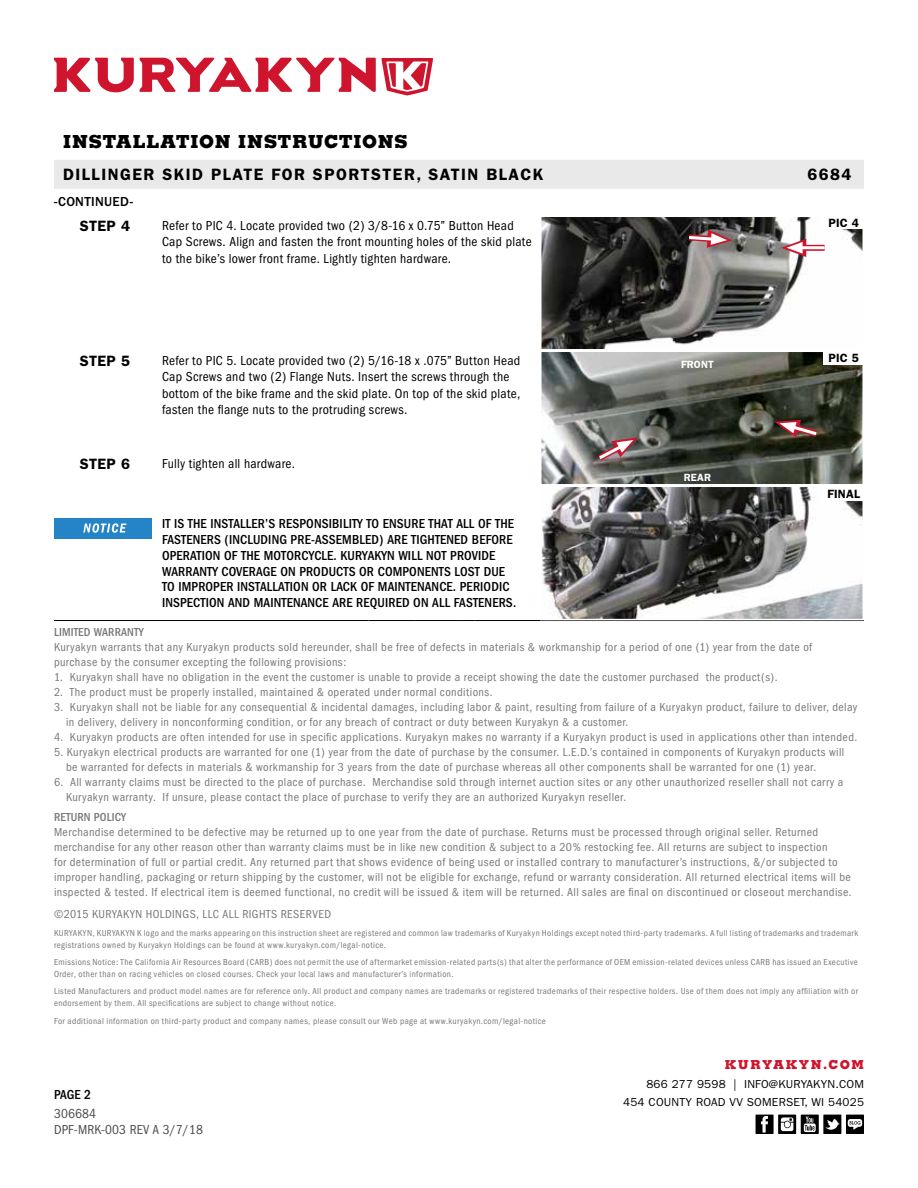
<style>
.page{position:relative;width:918px;height:1188px;background:#fff}
.page>*{position:absolute;margin:0;border:0;box-sizing:border-box;transform-origin:0 0}
.t1{font:800 18px "Memphis";letter-spacing:.04em;color:#000}
.t2{font:600 16.5px "Franklin Gothic";letter-spacing:.09em;color:#000}
.t3{font:600 15px "Franklin Gothic";letter-spacing:.02em;color:#000}
.t4{font:condensed 13.5px/16.5px "Franklin Gothic";letter-spacing:.02em;color:#000}
.t5{font:500 condensed 13.5px/15.8px "Franklin Gothic";letter-spacing:.01em;color:#000}
.t6{font:condensed 13.5px/15.8px "Franklin Gothic";letter-spacing:.01em;color:#4d4d4f}
.t7{font:500 13.5px "Franklin Gothic";letter-spacing:.025em;color:#000}
.t8{font:800 12.3px "Memphis";letter-spacing:.12em;color:#ce152d}
.t9{font:condensed 12px/15px "Franklin Gothic";letter-spacing:.035em;color:#77787b}
.t10{font:500 condensed 12px "Franklin Gothic";letter-spacing:.01em;color:#77787b}
.t11{font:600 12px "Franklin Gothic";letter-spacing:.02em;color:#000}
.t12{font:11.7px/18px "Franklin Gothic";letter-spacing:.02em;color:#000;text-align:right}
.t13{font:600 10.5px "Franklin Gothic";letter-spacing:.02em;color:#fff}
.t14{font:condensed 9px/12px "Franklin Gothic";letter-spacing:.045em;color:#77787b}
</style>
<div class="page">
<svg style="left:54px;top:58px;width:379px;height:38px"></svg>
<div style="left:54px;top:160px;width:810px;height:29px;background:#e9e9ea"></div>
<div style="left:846px;top:1115px;width:18px;height:19px;background:#000"></div>
<svg style="left:848px;top:1119px;width:14px;height:11px"></svg>
<svg style="left:778px;top:1115px;width:18px;height:19px"></svg>
<svg style="left:781px;top:1117px;width:12px;height:14px"></svg>
<div style="left:756px;top:1115px;width:18px;height:19px;background:#000"></div>
<svg style="left:761px;top:1116px;width:7px;height:17px"></svg>
<svg style="left:801px;top:1115px;width:18px;height:19px"></svg>
<svg style="left:804px;top:1117px;width:12px;height:15px"></svg>
<div style="left:823px;top:1115px;width:18px;height:19px;background:#000"></div>
<svg style="left:825px;top:1119px;width:15px;height:11px"></svg>
<hr style="left:54px;top:620px;width:54px;height:1px;background:#000">
<hr style="left:108px;top:620px;width:54px;height:1px;background:#000">
<hr style="left:162px;top:620px;width:206px;height:1px;background:#000">
<hr style="left:368px;top:620px;width:46px;height:1px;background:#000">
<hr style="left:414px;top:620px;width:46px;height:1px;background:#000">
<svg style="left:460px;top:620px;width:14px;height:1px"></svg>
<hr style="left:474px;top:620px;width:66px;height:1px;background:#000">
<hr style="left:540px;top:620px;width:324px;height:1px;background:#000">
<img style="left:543px;top:219px;width:318px;height:398px">
<div style="left:540px;top:216px;width:324px;height:135px;border:2px solid #fff"></div>
<div style="left:540px;top:351px;width:324px;height:135px;border:2px solid #fff"></div>
<div style="left:540px;top:486px;width:324px;height:134px;border:2px solid #fff"></div>
<div style="left:54px;top:518px;width:97px;height:20px;background:#2484c6"></div>
<svg style="left:83px;top:523px;width:43px;height:10px"></svg>
<div style="left:796px;top:245px;width:29px;height:6px;background:#da4e60"></div>
<hr style="left:797px;top:246px;width:28px;height:3px;background:#fff">
<svg style="left:781px;top:239px;width:25px;height:18px"></svg>
<svg style="left:683px;top:230px;width:50px;height:18px"></svg>
<svg style="left:592px;top:436px;width:46px;height:30px"></svg>
<svg style="left:774px;top:418px;width:50px;height:23px"></svg>
<div style="left:824px;top:216px;width:40px;height:13px;background:#fff"></div>
<div style="left:824px;top:351px;width:40px;height:14px;background:#fff"></div>
<div style="left:824px;top:487px;width:40px;height:13px;background:#fff"></div>
<h1 class="t1" style="left:63px;top:130px;width:346px">INSTALLATION INSTRUCTIONS</h1>
<h2 class="t2" style="left:63px;top:165px;width:482px">DILLINGER SKID PLATE FOR SPORTSTER, SATIN BLACK</h2>
<h2 class="t2" style="left:807px;top:165px;width:46px">6684</h2>
<p class="t7" style="left:54px;top:194px;width:81px">-CONTINUED-</p>
<p class="t3" style="left:80px;top:217px;width:52px">STEP 4</p>
<p class="t4" style="left:162px;top:217px;width:371px">Refer to PIC 4. Locate provided two (2) 3/8-16 x 0.75” Button Head<br>Cap Screws. Align and fasten the front mounting holes of the skid plate to the bike’s lower front frame. Lightly tighten hardware.</p>
<p class="t3" style="left:80px;top:352px;width:52px">STEP 5</p>
<p class="t4" style="left:162px;top:352px;width:360px">Refer to PIC 5. Locate provided two (2) 5/16-18 x .075” Button Head Cap Screws and two (2) Flange Nuts. Insert the screws through the bottom of the bike frame and the skid plate. On top of the skid plate, fasten the flange nuts to the protruding screws.</p>
<p class="t3" style="left:80px;top:455px;width:52px">STEP 6</p>
<p class="t4" style="left:162px;top:456px;width:134px">Fully tighten all hardware.</p>
<p class="t5" style="left:162px;top:516px;width:356px">IT IS THE INSTALLER’S RESPONSIBILITY TO ENSURE THAT ALL OF THE FASTENERS (INCLUDING PRE-ASSEMBLED) ARE TIGHTENED BEFORE OPERATION OF THE MOTORCYCLE. KURYAKYN WILL NOT PROVIDE WARRANTY COVERAGE ON PRODUCTS OR COMPONENTS LOST DUE TO IMPROPER INSTALLATION OR LACK OF MAINTENANCE. PERIODIC INSPECTION AND MAINTENANCE ARE REQUIRED ON ALL FASTENERS.</p>
<p class="t13" style="left:681px;top:358px;width:34px">FRONT</p>
<p class="t13" style="left:684px;top:471px;width:29px">REAR</p>
<p class="t11" style="left:828px;top:216px;width:32px">PIC 4</p>
<p class="t11" style="left:828px;top:351px;width:32px">PIC 5</p>
<p class="t11" style="left:827px;top:487px;width:34px">FINAL</p>
<p class="t10" style="left:54px;top:625px;width:91px">LIMITED WARRANTY</p>
<p class="t9" style="left:54px;top:639px;width:760px">Kuryakyn warrants that any Kuryakyn products sold hereunder, shall be free of defects in materials &amp; workmanship for a period of one (1) year from the date of purchase by the consumer excepting the following provisions:</p>
<p class="t9" style="left:54px;top:669px;width:725px">1. Kuryakyn shall have no obligation in the event the customer is unable to provide a receipt showing the date the customer purchased the product(s).</p>
<p class="t9" style="left:54px;top:684px;width:440px">2. The product must be properly installed, maintained &amp; operated under normal conditions.</p>
<p class="t9" style="left:66px;top:699px;width:793px;text-indent:-12px">3. Kuryakyn shall not be liable for any consequential &amp; incidental damages, including labor &amp; paint, resulting from failure of a Kuryakyn product, failure to deliver, delay in delivery, delivery in nonconforming condition, or for any breach of contract or duty between Kuryakyn &amp; a customer.</p>
<p class="t9" style="left:54px;top:729px;width:805px">4. Kuryakyn products are often intended for use in specific applications. Kuryakyn makes no warranty if a Kuryakyn product is used in applications other than intended.</p>
<p class="t9" style="left:66px;top:744px;width:780px;text-indent:-12px">5. Kuryakyn electrical products are warranted for one (1) year from the date of purchase by the consumer. L.E.D.’s contained in components of Kuryakyn products will be warranted for defects in materials &amp; workmanship for 3 years from the date of purchase whereas all other components shall be warranted for one (1) year.</p>
<p class="t9" style="left:66px;top:774px;width:779px;text-indent:-12px">6. All warranty claims must be directed to the place of purchase. Merchandise sold through internet auction sites or any other unauthorized reseller shall not carry a<br>Kuryakyn warranty. If unsure, please contact the place of purchase to verify they are an authorized Kuryakyn reseller.</p>
<p class="t10" style="left:54px;top:811px;width:74px">RETURN POLICY</p>
<p class="t9" style="left:54px;top:825px;width:799px">Merchandise determined to be defective may be returned up to one year from the date of purchase. Returns must be processed through original seller. Returned merchandise for any other reason other than warranty claims must be in like new condition &amp; subject to a 20% restocking fee. All returns are subject to inspection<br>for determination of full or partial credit. Any returned part that shows evidence of being used or installed contrary to manufacturer’s instructions, &amp;/or subjected to improper handling, packaging or return shipping by the customer, will not be eligible for exchange, refund or warranty consideration. All returned electrical items will be inspected &amp; tested. If electrical item is deemed functional, no credit will be issued &amp; item will be returned. All sales are final on discontinued or closeout merchandise.</p>
<p class="t9" style="left:54px;top:907px;width:279px">©2015 KURYAKYN HOLDINGS, LLC ALL RIGHTS RESERVED</p>
<p class="t14" style="left:54px;top:927px;width:806px">KURYAKYN, KURYAKYN K logo and the marks appearing on this instruction sheet are registered and common law trademarks of Kuryakyn Holdings except noted third-party trademarks. A full listing of trademarks and trademark registrations owned by Kuryakyn Holdings can be found at www.kuryakyn.com/legal-notice.</p>
<p class="t14" style="left:54px;top:956px;width:805px">Emissions Notice: The California Air Resources Board (CARB) does not permit the use of aftermarket emission-related parts(s) that alter the performance of OEM emission-related devices unless CARB has issued an Executive<br>Order, other than on racing vehicles on closed courses. Check your local laws and manufacturer’s information.</p>
<p class="t14" style="left:54px;top:986px;width:806px">Listed Manufacturers and product model names are for reference only. All product and company names are trademarks or registered trademarks of their respective holders. Use of them does not imply any affiliation with or endorsement by them. All specifications are subject to change without notice.</p>
<p class="t14" style="left:54px;top:1015px;width:493px">For additional information on third-party product and company names, please consult our Web page at www.kuryakyn.com/legal-notice</p>
<p class="t5" style="left:54px;top:1087px;width:39px">PAGE 2</p>
<p class="t6" style="left:54px;top:1106px;width:150px">306684<br>DPF-MRK-003 REV A 3/7/18</p>
<p class="t8" style="left:725px;top:1057px;width:141px">KURYAKYN.COM</p>
<p class="t12" style="left:623px;top:1076px;width:242px">866 277 9598 | INFO@KURYAKYN.COM<br>454 COUNTY ROAD VV SOMERSET, WI 54025</p>
</div>
